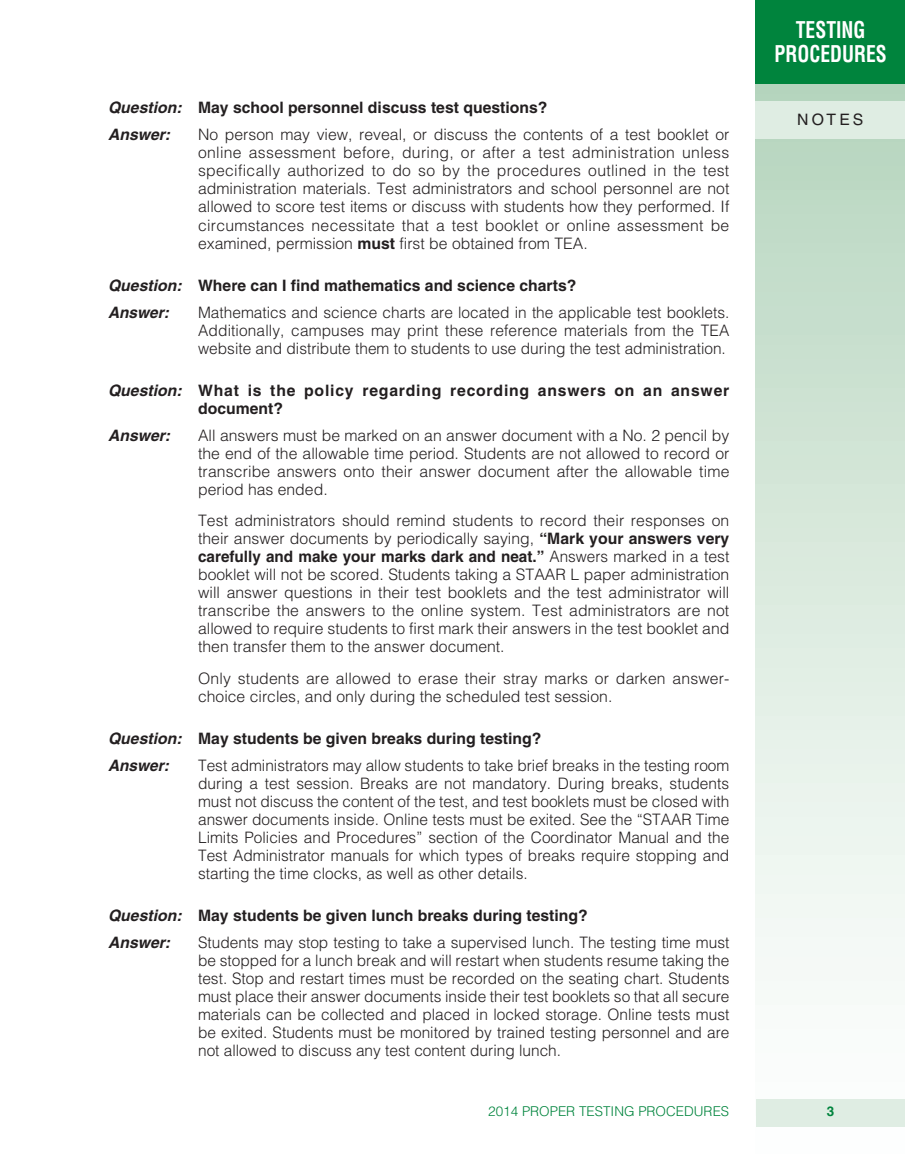
<style>
.page{position:relative;width:905px;height:1175px;background:#fff}
.page>*{position:absolute;margin:0;border:0;box-sizing:border-box;transform-origin:0 0}
.t1{font:700 condensed 22.5px/24px "Helvetica LT Std";color:#fff;text-align:center;scale:.87 1}
.t2{font:300 15.75px/18px "Helvetica";color:#231f20;text-align:justify}
.t3{font:700 15.75px/27px "Helvetica";color:#231f20}
.t4{font:700 15.75px/18px "Helvetica";letter-spacing:.05em;color:#231f20}
.t5{font:italic 700 15.75px "Helvetica";color:#231f20}
.t6{font:15.75px "Helvetica LT Std";letter-spacing:.2em;color:#231f20}
.t7{font:300 13.5px "Helvetica LT Std";color:#00843d}
.t8{font:700 13.5px "Helvetica LT Std";color:#00843d}
.s1{font-style:italic}
.s2{font-weight:700}
</style>
<div class="page">
<svg style="left:755px;top:83px;width:149px;height:1044px"></svg>
<div style="left:756px;top:1099px;width:148px;height:27px;background:#dfede3"></div>
<div style="left:755px;top:101px;width:149px;height:38px;background:#dfede3"></div>
<div style="left:756px;top:0;width:148px;height:83px;background:#00843d"></div>
<p class="t3" style="left:108px;top:96px;width:441px"><span class="s1">Question:</span> May school personnel discuss test questions?<br><span class="s1">Answer:</span></p>
<p class="t2" style="left:198px;top:127px;width:533px">No person may view, reveal, or discuss the contents of a test booklet or online assessment before, during, or after a test administration unless specifically authorized to do so by the procedures outlined in the test administration materials. Test administrators and school personnel are not allowed to score test items or discuss with students how they performed. If circumstances necessitate that a test booklet or online assessment be examined, permission <span class="s2">must</span> first be obtained from TEA.</p>
<p class="t3" style="left:108px;top:273px;width:470px"><span class="s1">Question:</span> Where can I find mathematics and science charts?<br><span class="s1">Answer:</span></p>
<p class="t2" style="left:198px;top:304px;width:533px">Mathematics and science charts are located in the applicable test booklets.<br>Additionally, campuses may print these reference materials from the TEA website and distribute them to students to use during the test administration.</p>
<p class="t4" style="left:198px;top:382px;width:532px;text-indent:-90px"><span class="s1">Question:</span> What is the policy regarding recording answers on an answer document?</p>
<p class="t5" style="left:108px;top:429px;width:64px">Answer:</p>
<p class="t2" style="left:198px;top:427px;width:533px">All answers must be marked on an answer document with a No. 2 pencil by the end of the allowable time period. Students are not allowed to record or transcribe answers onto their answer document after the allowable time period has ended.</p>
<p class="t2" style="left:198px;top:513px;width:533px">Test administrators should remind students to record their responses on their answer documents by periodically saying, <span class="s2">“Mark your answers very carefully and make your marks dark and neat.”</span> Answers marked in a test booklet will not be scored. Students taking a STAAR L paper administration will answer questions in their test booklets and the test administrator will transcribe the answers to the online system. Test administrators are not allowed to require students to first mark their answers in the test booklet and then transfer them to the answer document.</p>
<p class="t2" style="left:198px;top:670px;width:533px">Only students are allowed to erase their stray marks or darken answer&shy;choice circles, and only during the scheduled test session.</p>
<p class="t3" style="left:108px;top:726px;width:435px"><span class="s1">Question:</span> May students be given breaks during testing?<br><span class="s1">Answer:</span></p>
<p class="t2" style="left:198px;top:757px;width:533px">Test administrators may allow students to take brief breaks in the testing room during a test session. Breaks are not mandatory. During breaks, students must not discuss the content of the test, and test booklets must be closed with answer documents inside. Online tests must be exited. See the “STAAR Time Limits Policies and Procedures” section of the Coordinator Manual and the Test Administrator manuals for which types of breaks require stopping and starting the time clocks, as well as other details.</p>
<p class="t3" style="left:108px;top:903px;width:481px"><span class="s1">Question:</span> May students be given lunch breaks during testing?<br><span class="s1">Answer:</span></p>
<p class="t2" style="left:198px;top:934px;width:533px">Students may stop testing to take a supervised lunch. The testing time must be stopped for a lunch break and will restart when students resume taking the test. Stop and restart times must be recorded on the seating chart. Students must place their answer documents inside their test booklets so that all secure materials can be collected and placed in locked storage. Online tests must be exited. Students must be monitored by trained testing personnel and are not allowed to discuss any test content during lunch.</p>
<h1 class="t1" style="left:774px;top:20px;width:130px">TESTING<br>PROCEDURES</h1>
<p class="t6" style="left:797px;top:114px;width:68px">NOTES</p>
<p class="t7" style="left:488px;top:1106px;width:242px">2014 PROPER TESTING PROCEDURES</p>
<p class="t8" style="left:826px;top:1106px;width:9px">3</p>
</div>
